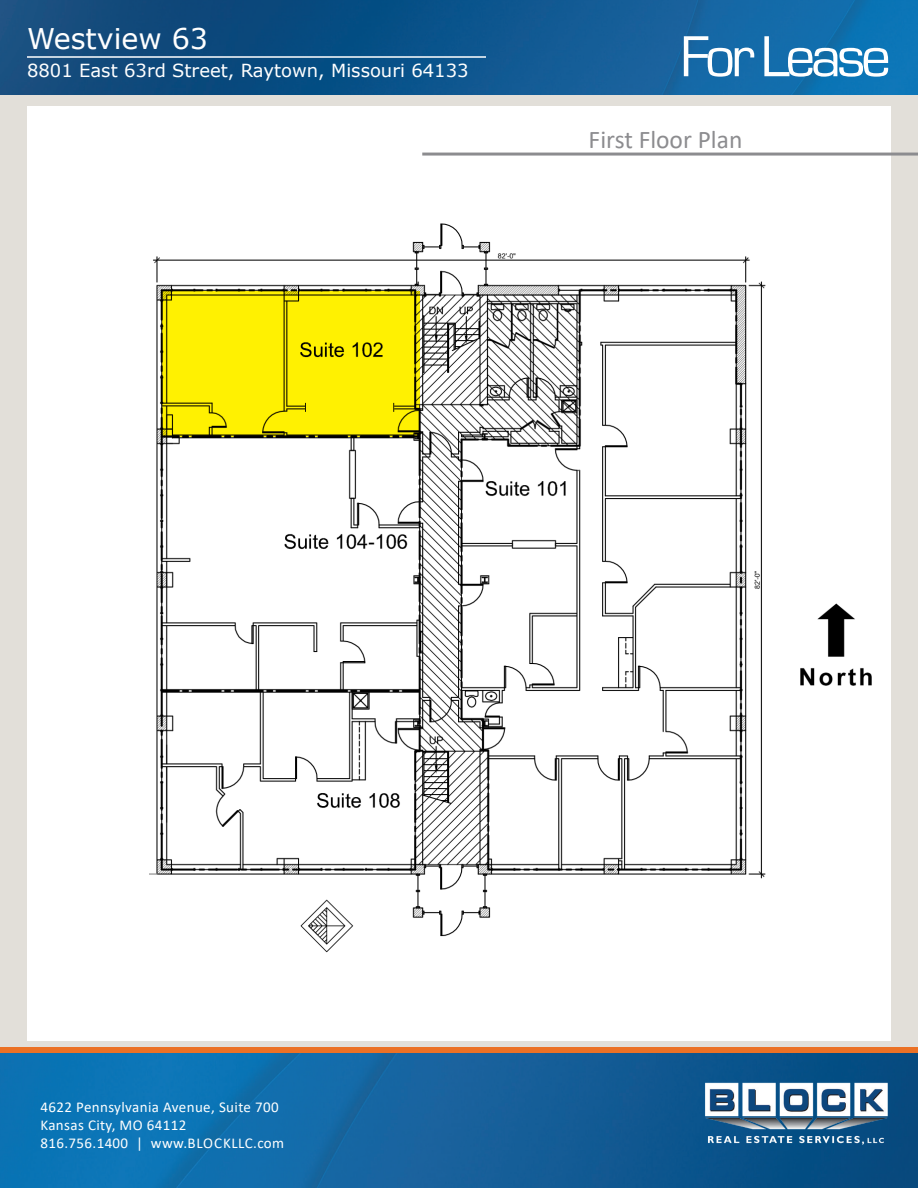
<style>
.page{position:relative;width:918px;height:1188px;background:#fff}
.page>*{position:absolute;margin:0;border:0;box-sizing:border-box;transform-origin:0 0}
.t1{font:60px "Eurostile";letter-spacing:-.075em;color:#fff}
.t2{font:28.5px "Verdana";color:#fff}
.t3{font:25.5px "Calibri";color:#8c8c8f}
.t4{font:18px "Verdana";color:#fff}
.t5{font:15px/18px "Calibri";letter-spacing:.025em;color:#fff}
</style>
<div class="page">
<div style="left:0;top:93px;width:918px;height:978px;background:#e2dfd9"></div>
<img style="left:0;top:1053px;width:918px;height:135px">
<img style="left:701px;top:1073px;width:190px;height:75px">
<div style="left:0;top:1047px;width:918px;height:6px;background:#eb7125"></div>
<img style="left:0;top:0;width:918px;height:94px">
<hr style="left:27px;top:56px;width:459px;height:2px;background:#fff">
<div style="left:27px;top:107px;width:864px;height:934px;background:#fff"></div>
<hr style="left:422px;top:153px;width:496px;height:3px;background:#8c8c8f">
<img style="left:149px;top:223px;width:617px;height:730px">
<img style="left:800px;top:603px;width:72px;height:83px">
<div style="left:163px;top:291px;width:257px;height:145px;background:#fff101"></div>
<h2 class="t2" style="left:27px;top:19px;width:183px">Westview 63</h2>
<p class="t4" style="left:27px;top:58px;width:443px">8801 East 63rd Street, Raytown, Missouri 64133</p>
<h1 class="t1" style="left:680px;top:24px;width:212px">For Lease</h1>
<p class="t3" style="left:589px;top:122px;width:155px">First Floor Plan</p>
<p class="t5" style="left:40px;top:1097px;width:245px">4622 Pennsylvania Avenue, Suite 700<br>Kansas City, MO 64112<br>816.756.1400 | www.BLOCKLLC.com</p>
</div>
